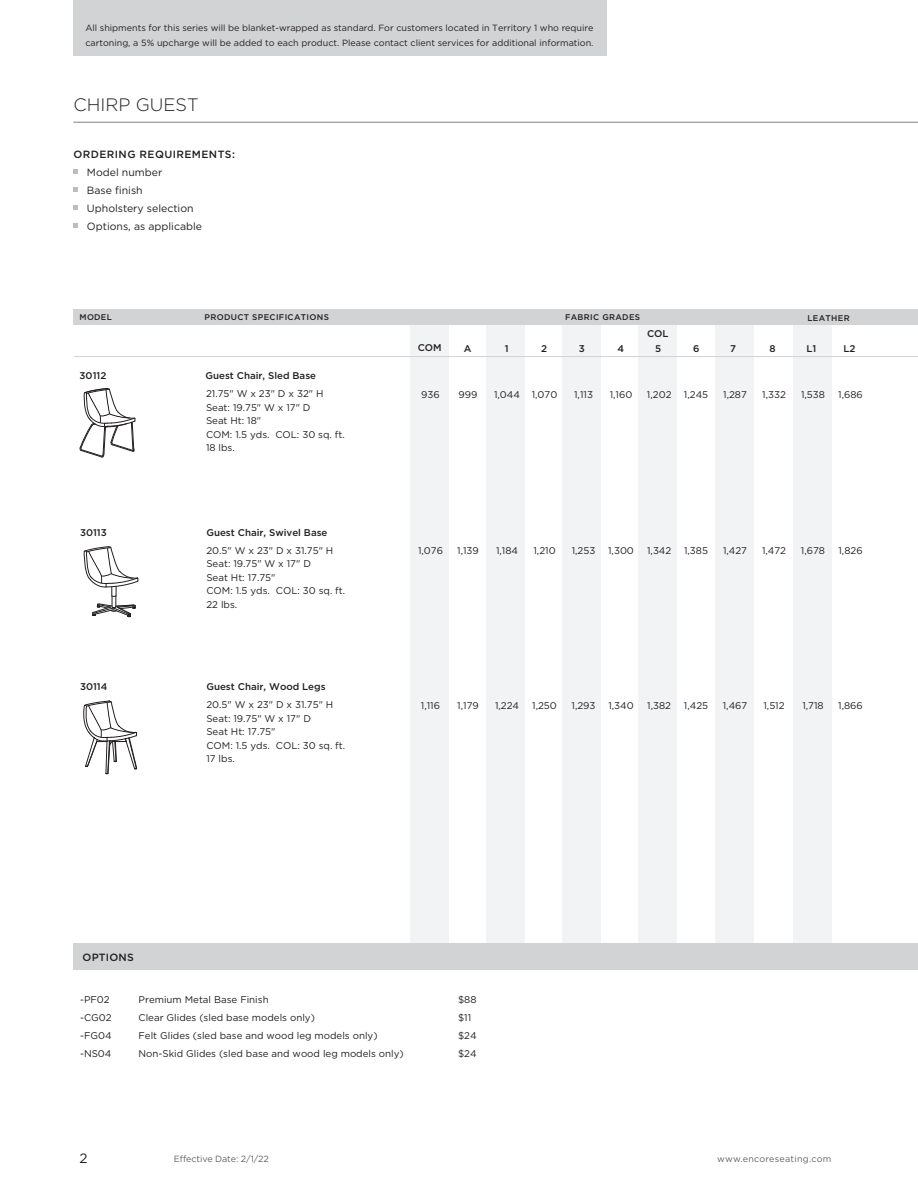
<style>
.page{position:relative;width:918px;height:1188px;background:#fff}
.page>*{position:absolute;margin:0;border:0;box-sizing:border-box;transform-origin:0 0}
.t1{font:300 18px "Gotham";color:#231f20}
.t2{font:13.5px "Gotham";color:#231f20}
.bullet_copy{font:10.5px "Gotham";color:#231f20}
.Left_Tabs{font:500 10.5px "Gotham";letter-spacing:.04em;color:#231f20}
.Left_Tabs-2{font:500 10.5px "Gotham";letter-spacing:.02em;color:#231f20}
.description{font:9.75px/13.5px "Gotham";color:#231f20}
.Prices1{font:9.75px "Gotham";color:#231f20}
.Options{font:9.75px "Gotham";color:#231f20}
.description-2{font:500 9.75px "Gotham";color:#231f20}
.Prices1-2{font:500 9.75px "Gotham";color:#231f20}
.t3{font:9px/15px "Gotham";color:#231f20}
.t4{font:9px "Gotham";letter-spacing:.015em;color:#636366}
.t5{font:9px "Gotham";letter-spacing:-.01em;color:#636366}
.Left_Tabs-3{font:500 8.25px "Gotham";letter-spacing:.04em;color:#231f20}
</style>
<div class="page">
<div style="left:73px;top:0;width:534px;height:56px;background:#d1d3d4"></div>
<hr style="left:73px;top:122px;width:845px;height:1px;background:#808080">
<svg style="left:73px;top:169px;width:5px;height:5px"></svg>
<svg style="left:73px;top:187px;width:5px;height:5px"></svg>
<svg style="left:73px;top:205px;width:5px;height:5px"></svg>
<svg style="left:73px;top:223px;width:5px;height:5px"></svg>
<svg style="left:80px;top:388px;width:56px;height:69px"></svg>
<svg style="left:84px;top:547px;width:55px;height:70px"></svg>
<svg style="left:83px;top:701px;width:54px;height:73px"></svg>
<div style="left:487px;top:319px;width:38px;height:638px;background:#f2f3f4"></div>
<div style="left:411px;top:320px;width:38px;height:637px;background:#f2f3f4"></div>
<div style="left:563px;top:320px;width:38px;height:637px;background:#f2f3f4"></div>
<div style="left:639px;top:320px;width:38px;height:637px;background:#f2f3f4"></div>
<div style="left:715px;top:320px;width:38px;height:637px;background:#f2f3f4"></div>
<div style="left:793px;top:320px;width:38px;height:637px;background:#f2f3f4"></div>
<div style="left:73px;top:309px;width:845px;height:16px;background:#d1d3d5"></div>
<hr style="left:74px;top:356px;width:844px;height:1px;background:#d1d2d4">
<div style="left:73px;top:943px;width:845px;height:27px;background:#d1d3d5"></div>
<p class="t3" style="left:85px;top:20px;width:510px">All shipments for this series will be blanket-wrapped as standard. For customers located in Territory 1 who require cartoning, a 5% upcharge will be added to each product. Please contact client services for additional information.</p>
<p class="t1" style="left:73px;top:93px;width:127px">CHIRP GUEST</p>
<p class="Left_Tabs" style="left:73px;top:148px;width:163px">ORDERING REQUIREMENTS:</p>
<p class="bullet_copy" style="left:87px;top:166px;width:77px">Model number</p>
<p class="bullet_copy" style="left:87px;top:184px;width:57px">Base finish</p>
<p class="bullet_copy" style="left:87px;top:202px;width:108px">Upholstery selection</p>
<p class="bullet_copy" style="left:87px;top:220px;width:117px">Options, as applicable</p>
<p class="Left_Tabs-3" style="left:80px;top:312px;width:34px">MODEL</p>
<p class="Left_Tabs-3" style="left:205px;top:312px;width:126px">PRODUCT SPECIFICATIONS</p>
<p class="Left_Tabs-3" style="left:565px;top:312px;width:77px">FABRIC GRADES</p>
<p class="Prices1-2" style="left:647px;top:328px;width:23px">COL</p>
<p class="Left_Tabs-3" style="left:807px;top:312px;width:44px">LEATHER</p>
<p class="description-2" style="left:80px;top:370px;width:28px">30112</p>
<p class="description-2" style="left:205px;top:370px;width:112px">Guest Chair, Sled Base</p>
<p class="description" style="left:206px;top:387px;width:119px">21.75" W x 23" D x 32" H</p>
<p class="description" style="left:206px;top:401px;width:106px">Seat: 19.75" W x 17" D</p>
<p class="description" style="left:206px;top:414px;width:57px">Seat Ht: 18"</p>
<p class="description" style="left:206px;top:428px;width:140px">COM: 1.5 yds. COL: 30 sq. ft.<br>18 lbs.</p>
<p class="description-2" style="left:80px;top:526px;width:28px">30113</p>
<p class="description-2" style="left:206px;top:526px;width:123px">Guest Chair, Swivel Base</p>
<p class="description" style="left:206px;top:543px;width:128px">20.5" W x 23" D x 31.75" H</p>
<p class="description" style="left:206px;top:557px;width:106px">Seat: 19.75" W x 17" D</p>
<p class="description" style="left:206px;top:570px;width:71px">Seat Ht: 17.75"</p>
<p class="description" style="left:206px;top:584px;width:140px">COM: 1.5 yds. COL: 30 sq. ft.<br>22 lbs.</p>
<p class="description-2" style="left:80px;top:681px;width:29px">30114</p>
<p class="description-2" style="left:206px;top:681px;width:121px">Guest Chair, Wood Legs</p>
<p class="description" style="left:206px;top:698px;width:128px">20.5" W x 23" D x 31.75" H</p>
<p class="description" style="left:206px;top:711px;width:106px">Seat: 19.75" W x 17" D</p>
<p class="description" style="left:206px;top:725px;width:71px">Seat Ht: 17.75"</p>
<p class="description" style="left:206px;top:738px;width:140px">COM: 1.5 yds. COL: 30 sq. ft.</p>
<p class="description" style="left:206px;top:752px;width:30px">17 lbs.</p>
<p class="Prices1-2" style="left:418px;top:341px;width:25px">COM</p>
<p class="Prices1-2" style="left:464px;top:342px;width:9px">A</p>
<p class="Prices1-2" style="left:505px;top:342px;width:5px">1</p>
<p class="Prices1-2" style="left:541px;top:342px;width:7px">2</p>
<p class="Prices1-2" style="left:579px;top:342px;width:8px">3</p>
<p class="Prices1-2" style="left:617px;top:342px;width:8px">4</p>
<p class="Prices1-2" style="left:655px;top:342px;width:8px">5</p>
<p class="Prices1-2" style="left:693px;top:342px;width:8px">6</p>
<p class="Prices1-2" style="left:730px;top:342px;width:7px">7</p>
<p class="Prices1-2" style="left:770px;top:342px;width:8px">8</p>
<p class="Prices1-2" style="left:806px;top:342px;width:11px">L1</p>
<p class="Prices1-2" style="left:843px;top:342px;width:14px">L2</p>
<p class="Prices1" style="left:421px;top:389px;width:20px">936</p>
<p class="Prices1" style="left:459px;top:389px;width:20px">999</p>
<p class="Prices1" style="left:494px;top:389px;width:65px">1,044 1,070</p>
<p class="Prices1" style="left:574px;top:389px;width:20px">1,113</p>
<p class="Prices1" style="left:610px;top:389px;width:24px">1,160</p>
<p class="Prices1" style="left:647px;top:389px;width:26px">1,202</p>
<p class="Prices1" style="left:684px;top:389px;width:26px">1,245</p>
<p class="Prices1" style="left:723px;top:389px;width:25px">1,287</p>
<p class="Prices1" style="left:762px;top:389px;width:25px">1,332</p>
<p class="Prices1" style="left:801px;top:389px;width:25px">1,538</p>
<p class="Prices1" style="left:838px;top:389px;width:26px">1,686</p>
<p class="Prices1" style="left:418px;top:544px;width:26px">1,076</p>
<p class="Prices1" style="left:457px;top:544px;width:23px">1,139</p>
<p class="Prices1" style="left:496px;top:544px;width:24px">1,184</p>
<p class="Prices1" style="left:533px;top:544px;width:24px">1,210</p>
<p class="Prices1" style="left:572px;top:544px;width:25px">1,253</p>
<p class="Prices1" style="left:608px;top:544px;width:27px">1,300</p>
<p class="Prices1" style="left:647px;top:544px;width:26px">1,342</p>
<p class="Prices1" style="left:684px;top:544px;width:25px">1,385</p>
<p class="Prices1" style="left:723px;top:544px;width:26px">1,427</p>
<p class="Prices1" style="left:762px;top:544px;width:26px">1,472</p>
<p class="Prices1" style="left:801px;top:544px;width:26px">1,678</p>
<p class="Prices1" style="left:838px;top:544px;width:26px">1,826</p>
<p class="Prices1" style="left:421px;top:699px;width:21px">1,116</p>
<p class="Prices1" style="left:457px;top:699px;width:23px">1,179</p>
<p class="Prices1" style="left:495px;top:699px;width:26px">1,224</p>
<p class="Prices1" style="left:532px;top:699px;width:26px">1,250</p>
<p class="Prices1" style="left:572px;top:699px;width:26px">1,293</p>
<p class="Prices1" style="left:608px;top:699px;width:27px">1,340</p>
<p class="Prices1" style="left:647px;top:699px;width:25px">1,382</p>
<p class="Prices1" style="left:684px;top:699px;width:26px">1,425</p>
<p class="Prices1" style="left:723px;top:699px;width:26px">1,467</p>
<p class="Prices1" style="left:763px;top:699px;width:23px">1,512</p>
<p class="Prices1" style="left:802px;top:699px;width:23px">1,718</p>
<p class="Prices1" style="left:838px;top:699px;width:26px">1,866</p>
<p class="Left_Tabs-2" style="left:83px;top:951px;width:53px">OPTIONS</p>
<p class="Options" style="left:80px;top:993px;width:31px">-PF02</p>
<p class="Options" style="left:139px;top:993px;width:132px">Premium Metal Base Finish</p>
<p class="Options" style="left:80px;top:1011px;width:33px">-CG02</p>
<p class="Options" style="left:139px;top:1011px;width:178px">Clear Glides (sled base models only)</p>
<p class="Options" style="left:80px;top:1029px;width:33px">-FG04</p>
<p class="Options" style="left:139px;top:1029px;width:241px">Felt Glides (sled base and wood leg models only)</p>
<p class="Options" style="left:80px;top:1047px;width:33px">-NS04</p>
<p class="Options" style="left:139px;top:1047px;width:267px">Non-Skid Glides (sled base and wood leg models only)</p>
<p class="Options" style="left:458px;top:993px;width:20px">$88</p>
<p class="Options" style="left:458px;top:1011px;width:15px">$11</p>
<p class="Options" style="left:458px;top:1029px;width:20px">$24</p>
<p class="Options" style="left:458px;top:1047px;width:20px">$24</p>
<h2 class="t2" style="left:80px;top:1150px;width:10px">2</h2>
<p class="t5" style="left:174px;top:1153px;width:97px">Effective Date: 2/1/22</p>
<p class="t4" style="left:717px;top:1153px;width:116px">www.encoreseating.com</p>
</div>
